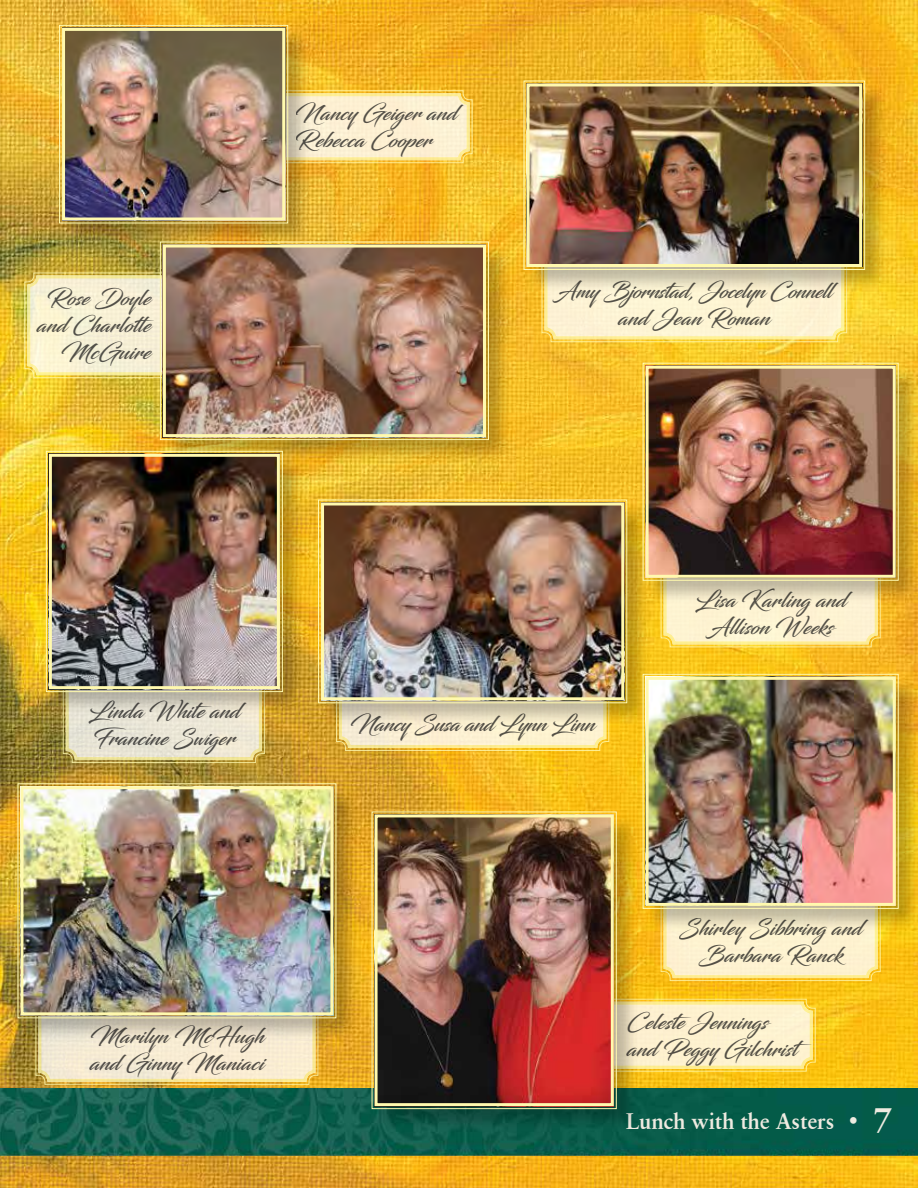
<style>
.page{position:relative;width:918px;height:1188px;background:#fff}
.page>*{position:absolute;margin:0;border:0;box-sizing:border-box;transform-origin:0 0}
.t1{font:700 22.5px "Classical Garamond BT";letter-spacing:-.01em;color:#efebe1}
.t2{font:21px/27px "Blacksword";letter-spacing:.01em;color:#545456}
.t3{font:21px/27px "Blacksword";letter-spacing:-.01em;color:#545456;text-align:center}
.s1{font-size:36px}
</style>
<div class="page">
<img style="left:0;top:0;width:918px;height:1188px">
<img style="left:0;top:1089px;width:918px;height:66px">
<svg style="left:24px;top:272px;width:135px;height:107px;background:#f4ecc7"></svg>
<div style="left:27px;top:275px;width:274px;height:100px;border:3px solid #fff9ae;border-radius:9px"></div>
<svg style="left:35px;top:1042px;width:284px;height:43px;background:#f3e5c3"></svg>
<div style="left:38px;top:982px;width:277px;height:100px;border:3px solid #fff9ae;border-radius:9px"></div>
<svg style="left:336px;top:727px;width:274px;height:25px;background:#f8e5ae"></svg>
<div style="left:339px;top:648px;width:267px;height:100px;border:3px solid #fff9ae;border-radius:9px"></div>
<svg style="left:62px;top:716px;width:203px;height:48px;background:#e2dbc2"></svg>
<div style="left:66px;top:660px;width:196px;height:100px;border:3px solid #fff9ae;border-radius:9px"></div>
<svg style="left:541px;top:294px;width:307px;height:49px;background:#fcf0c3"></svg>
<div style="left:544px;top:239px;width:300px;height:100px;border:3px solid #fff9ae;border-radius:9px"></div>
<svg style="left:660px;top:605px;width:221px;height:43px;background:#fceebe"></svg>
<div style="left:664px;top:545px;width:214px;height:99px;border:3px solid #fff9ae;border-radius:9px"></div>
<svg style="left:660px;top:933px;width:221px;height:49px;background:#fdecbb"></svg>
<div style="left:664px;top:878px;width:214px;height:100px;border:3px solid #fff9ae;border-radius:9px"></div>
<div style="left:0;top:21px;width:7px;height:267px;background:#000;opacity:.25"></div>
<div style="left:0;top:618px;width:18px;height:203px;background:#000;opacity:.25"></div>
<div style="left:19px;top:784px;width:342px;height:258px;background:#000;opacity:.25"></div>
<img style="left:17px;top:783px;width:320px;height:236px">
<div style="left:20px;top:786px;width:313px;height:229px;border:3px solid #fff9ae"></div>
<div style="left:319px;top:501px;width:333px;height:226px;background:#000;opacity:.25"></div>
<img style="left:318px;top:499px;width:310px;height:205px">
<div style="left:321px;top:502px;width:303px;height:198px;border:3px solid #fff9ae"></div>
<div style="left:161px;top:243px;width:352px;height:222px;background:#000;opacity:.25"></div>
<img style="left:159px;top:241px;width:331px;height:200px">
<div style="left:163px;top:245px;width:323px;height:192px;border:3px solid #fff9ae"></div>
<svg style="left:312px;top:90px;width:161px;height:74px;background:#fbeac0"></svg>
<div style="left:257px;top:93px;width:213px;height:67px;border:3px solid #fff9ae;border-radius:9px"></div>
<div style="left:60px;top:26px;width:252px;height:222px;background:#000;opacity:.25"></div>
<img style="left:59px;top:24px;width:230px;height:200px">
<div style="left:62px;top:28px;width:223px;height:193px;border:3px solid #fff9ae"></div>
<div style="left:525px;top:82px;width:365px;height:212px;background:#000;opacity:.25"></div>
<img style="left:523px;top:80px;width:343px;height:191px">
<div style="left:526px;top:83px;width:336px;height:184px;border:3px solid #fff9ae"></div>
<div style="left:644px;top:364px;width:274px;height:241px;background:#000;opacity:.25"></div>
<img style="left:642px;top:362px;width:257px;height:219px">
<div style="left:646px;top:366px;width:250px;height:212px;border:3px solid #fff9ae"></div>
<svg style="left:641px;top:998px;width:175px;height:74px;background:#fdedbb"></svg>
<div style="left:593px;top:1002px;width:220px;height:67px;border:3px solid #fff9ae;border-radius:9px"></div>
<div style="left:373px;top:813px;width:268px;height:320px;background:#000;opacity:.25"></div>
<img style="left:371px;top:811px;width:246px;height:299px">
<div style="left:375px;top:814px;width:239px;height:292px;border:3px solid #fff9ae"></div>
<div style="left:644px;top:675px;width:274px;height:258px;background:#000;opacity:.25"></div>
<img style="left:642px;top:673px;width:257px;height:236px">
<div style="left:646px;top:677px;width:250px;height:229px;border:3px solid #fff9ae"></div>
<div style="left:47px;top:452px;width:260px;height:264px;background:#000;opacity:.25"></div>
<img style="left:45px;top:450px;width:238px;height:243px">
<div style="left:49px;top:454px;width:231px;height:235px;border:3px solid #fff9ae"></div>
<p class="t2" style="left:37px;top:284px;width:119px;text-align:right">Rose Doyle and Charlotte<br>McGuire</p>
<p class="t2" style="left:296px;top:99px;width:163px">Nancy Geiger and<br>Rebecca Cooper</p>
<p class="t3" style="left:556px;top:277px;width:278px">Amy Bjornstad, Jocelyn Connell and Jean Roman</p>
<p class="t2" style="left:89px;top:697px;width:153px">Linda White and<br>Francine Swiger</p>
<p class="t2" style="left:90px;top:1022px;width:175px">Marilyn McHugh and Ginny Maniaci</p>
<p class="t3" style="left:350px;top:710px;width:246px">Nancy Susa and Lynn Linn</p>
<p class="t2" style="left:695px;top:586px;width:153px;text-align:center">Lisa Karling and<br>Allison Weeks</p>
<p class="t2" style="left:679px;top:915px;width:184px;text-align:center">Shirley Sibbring and<br>Barbara Ranck</p>
<p class="t2" style="left:627px;top:1008px;width:186px">Celeste Jennings<br>and Peggy Gilchrist</p>
<p class="t1" style="left:626px;top:1107px;width:268px">Lunch with the Asters • <span class="s1">7</span></p>
</div>
